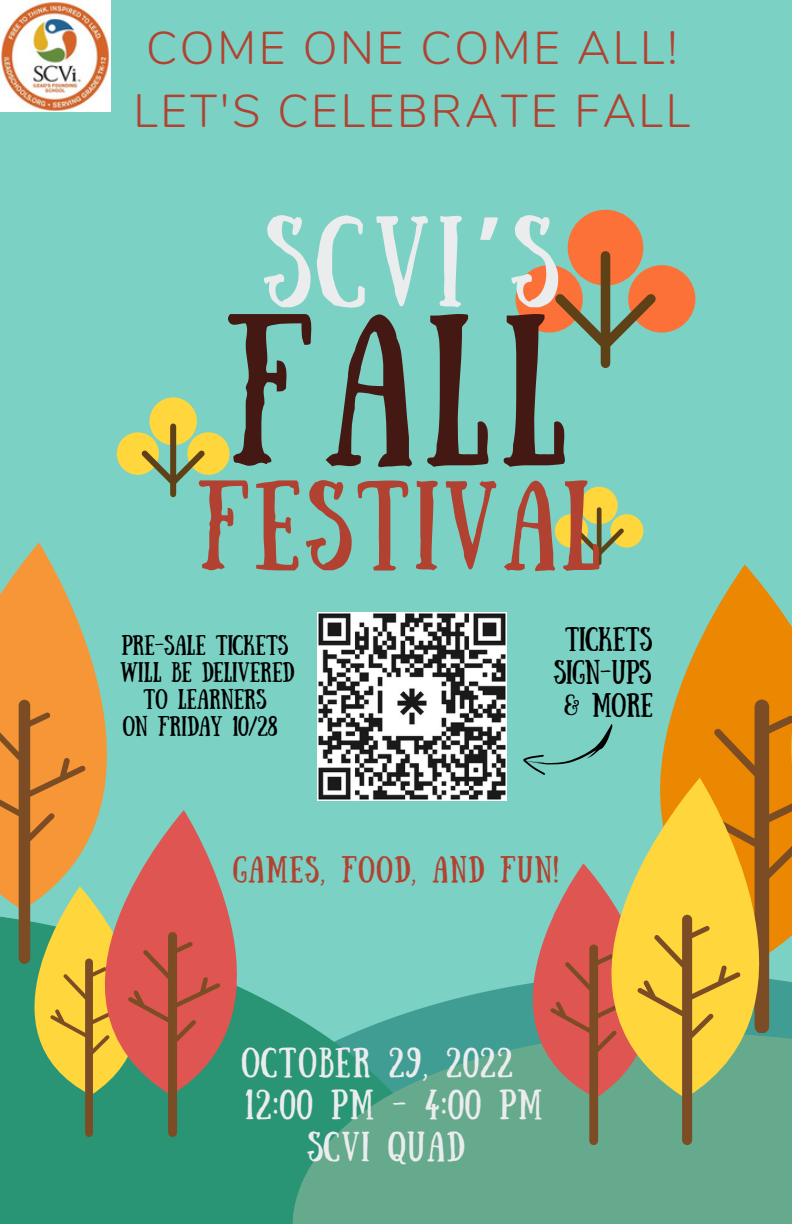
<style>
.page{position:relative;width:792px;height:1224px;background:#7bd1c4}
.page>*{position:absolute;margin:0;border:0;box-sizing:border-box;transform-origin:0 0}
.t1{font:152px "Sunday";color:#441913}
.t2{font:92px "Sunday";color:#ebeced}
.t3{font:90px "Sunday";letter-spacing:.05em;color:#b14231}
.t4{font:300 46px/63px "Nunito";letter-spacing:.06em;color:#b14231}
.t5{font:30px "Sunday";letter-spacing:.06em;color:#ebeced}
.t6{font:26.6px "Sunday";letter-spacing:.06em;color:#b14231}
.t7{font:24px/33px "Sunday";color:#000;text-align:center}
.t8{font:20px "Sunday";color:#000}
.s1{font-family:"Noto Sans Gurmukhi";font-weight:700}
</style>
<div class="page">
<svg style="left:0;top:986px;width:484px;height:238px;background:#309a7c"></svg>
<svg style="left:0;top:542px;width:102px;height:158px;fill:#f69636"></svg>
<svg style="left:220px;top:887px;width:17px;height:208px;background:#917d6e"></svg>
<svg style="left:0;top:700px;width:220px;height:437px"></svg>
<svg style="left:275px;top:1000px;width:517px;height:224px;background:#56a68c"></svg>
<svg style="left:675px;top:564px;width:117px;height:136px;fill:#ec8701"></svg>
<div style="left:187px;top:432px;width:43px;height:43px;background:#ffd73d;border-radius:50%"></div>
<div style="left:117px;top:432px;width:42px;height:43px;background:#ffd73d;border-radius:50%"></div>
<div style="left:149px;top:397px;width:48px;height:48px;background:#ffd73d;border-radius:50%"></div>
<div style="left:170px;top:426px;width:6px;height:68px;background:#5f4118"></div>
<svg style="left:136px;top:445px;width:74px;height:46px"></svg>
<div style="left:610px;top:514px;width:33px;height:34px;background:#ffd73d;border-radius:50%"></div>
<div style="left:555px;top:514px;width:33px;height:34px;background:#ffd73d;border-radius:50%"></div>
<div style="left:581px;top:487px;width:37px;height:37px;background:#ffd73d;border-radius:50%"></div>
<div style="left:597px;top:510px;width:5px;height:53px;background:#5f4118"></div>
<svg style="left:570px;top:524px;width:58px;height:36px"></svg>
<div style="left:628px;top:265px;width:67px;height:68px;background:#fc7138;border-radius:50%"></div>
<div style="left:516px;top:265px;width:67px;height:68px;background:#fc7138;border-radius:50%"></div>
<div style="left:568px;top:210px;width:75px;height:76px;background:#fc7138;border-radius:50%"></div>
<div style="left:601px;top:256px;width:9px;height:107px;background:#5f4118"></div>
<svg style="left:547px;top:285px;width:117px;height:73px"></svg>
<img style="left:0;top:0;width:111px;height:111px">
<img style="left:318px;top:612px;width:189px;height:189px">
<svg style="left:522px;top:700px;width:270px;height:445px"></svg>
<h3 class="t4" style="left:133px;top:17px;width:558px">COME ONE COME ALL!<br>LET'S CELEBRATE FALL</h3>
<h2 class="t2" style="left:263px;top:215px;width:296px">SCVI<span class="s1">’</span>S</h2>
<h1 class="t1" style="left:225px;top:314px;width:345px">FALL</h1>
<h3 class="t3" style="left:197px;top:480px;width:406px">FESTIVAL</h3>
<p class="t8" style="left:122px;top:635px;width:168px">PRE-SALE TICKETS</p>
<p class="t8" style="left:120px;top:662px;width:175px">WILL BE DELIVERED</p>
<p class="t8" style="left:143px;top:689px;width:124px">TO LEARNERS</p>
<p class="t8" style="left:123px;top:716px;width:156px">ON FRIDAY 10/28</p>
<p class="t7" style="left:554px;top:623px;width:101px">TICKETS<br>SIGN-UPS &amp; MORE</p>
<h3 class="t6" style="left:234px;top:856px;width:326px">GAMES, FOOD, AND FUN!</h3>
<h3 class="t5" style="left:241px;top:1047px;width:273px">OCTOBER 29, 2022</h3>
<h3 class="t5" style="left:246px;top:1089px;width:298px">12:00 PM - 4:00 PM</h3>
<h3 class="t5" style="left:307px;top:1131px;width:158px">SCVI QUAD</h3>
</div>
